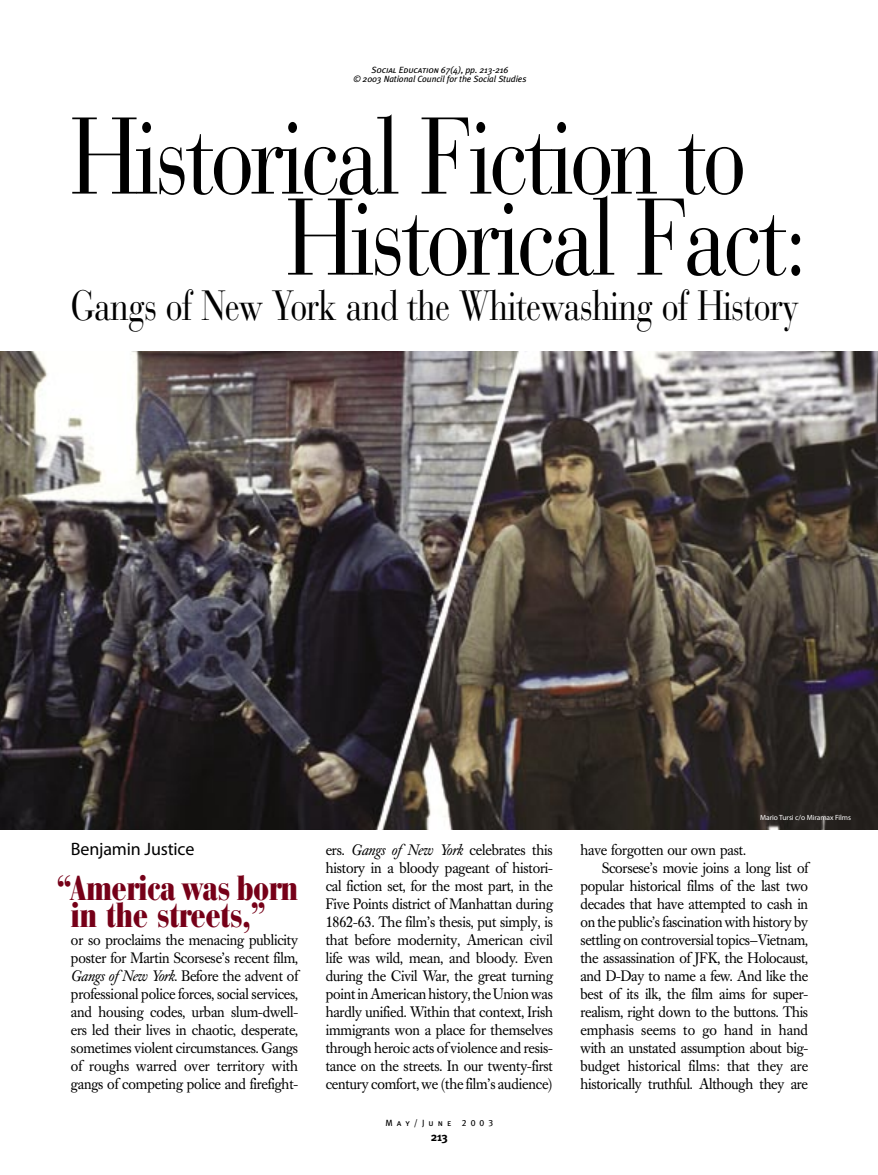
<style>
.page{position:relative;width:878px;height:1175px;background:#fff}
.page>*{position:absolute;margin:0;border:0;box-sizing:border-box;transform-origin:0 0}
.t1{font:108px/81px "Bauer Bodoni";letter-spacing:-.04em;color:#000;scale:.8 1}
.t2{font:42px "Bauer Bodoni";letter-spacing:-.025em;color:#000;scale:.8 1}
.t3{font:900 condensed 34.5px/27px "Bauer Bodoni";color:#760018;text-align:center;scale:.93 1}
.t4{font:18px "Myriad Pro";letter-spacing:-.01em;color:#000}
.t5{font:15px/18px "Caslon Book BE";letter-spacing:-.015em;color:#000;text-align:justify;scale:.93 1}
.t6{font:700 12px "Meta Plus";color:#000}
.t7{font:italic 9px/9px "Meta Plus";letter-spacing:-.01em;color:#000;text-align:center}
.t8{font:9px "Meta Plus Book Caps";letter-spacing:.45em;color:#000}
.t9{font:7.5px "Myriad Pro";letter-spacing:-.01em;color:#fff}
.s1{font-family:"Meta Plus Book Caps"}
.s2{font-family:"Caslon Book BE Italic Os F"}
</style>
<div class="page">
<img style="left:0;top:351px;width:878px;height:478px">
<p class="t7" style="left:353px;top:65px;width:174px"><span class="s1">Social Education</span> 67(4), pp. 213-216<br>© 2003 National Council for the Social Studies</p>
<h1 class="t1" style="left:286px;top:117px;width:653px;text-indent:-216px">Historical Fiction to<br>Historical Fact:</h1>
<h2 class="t2" style="left:71px;top:280px;width:911px">Gangs of New York and the Whitewashing of History</h2>
<p class="t4" style="left:71px;top:839px;width:125px">Benjamin Justice</p>
<h3 class="t3" style="left:57px;top:874px;width:261px">“America was born in the streets,”</h3>
<p class="t5" style="left:71px;top:931px;width:246px">or so proclaims the menacing publicity poster for Martin Scorsese’s recent film, <span class="s2">Gangs ofNew York</span>. Before the advent of professional police forces, social services, and housing codes, urban slum-dwell&shy;ers led their lives in chaotic, desperate, sometimes violent circumstances. Gangs of roughs warred over territory with gangs of competing police and firefight-</p>
<p class="t9" style="left:760px;top:813px;width:92px">Mario Tursi c/o Miramax Films</p>
<p class="t5" style="left:325px;top:841px;width:246px">ers. <span class="s2">Gangs ofNew York</span> celebrates this history in a bloody pageant of histori&shy;cal fiction set, for the most part, in the Five Points district of Manhattan during 1862-63. The film’s thesis, put simply, is that before modernity, American civil life was wild, mean, and bloody. Even during the Civil War, the great turning point in American history, the Union was hardly unified. Within that context, Irish immigrants won a place for themselves through heroic acts of violence and resis&shy;tance on the streets. In our twenty-first century comfort, we (the film’s audience)</p>
<p class="t5" style="left:580px;top:841px;width:179px">have forgotten our own past.</p>
<p class="t5" style="left:602px;top:859px;width:223px">Scorsese’s movie joins a long list of</p>
<p class="t5" style="left:580px;top:877px;width:246px">popular historical films of the last two</p>
<p class="t5" style="left:580px;top:895px;width:246px">decades that have attempted to cash in</p>
<p class="t5" style="left:580px;top:913px;width:246px">on the public’s fascination with history by</p>
<p class="t5" style="left:580px;top:931px;width:246px">settling on controversial topics—Vietnam,</p>
<p class="t5" style="left:580px;top:949px;width:246px">the assassination of JFK, the Holocaust,</p>
<p class="t5" style="left:580px;top:967px;width:246px">and D-Day to name a few. And like the</p>
<p class="t5" style="left:580px;top:985px;width:246px">best of its ilk, the film aims for super-</p>
<p class="t5" style="left:580px;top:1003px;width:246px">realism, right down to the buttons. This</p>
<p class="t5" style="left:580px;top:1021px;width:246px">emphasis seems to go hand in hand</p>
<p class="t5" style="left:580px;top:1039px;width:246px">with an unstated assumption about big-</p>
<p class="t5" style="left:580px;top:1057px;width:246px">budget historical films: that they are</p>
<p class="t5" style="left:580px;top:1075px;width:246px">historically truthful. Although they are</p>
<p class="t8" style="left:385px;top:1117px;width:109px">May/June 2003</p>
<p class="t6" style="left:431px;top:1129px;width:19px">213</p>
</div>
